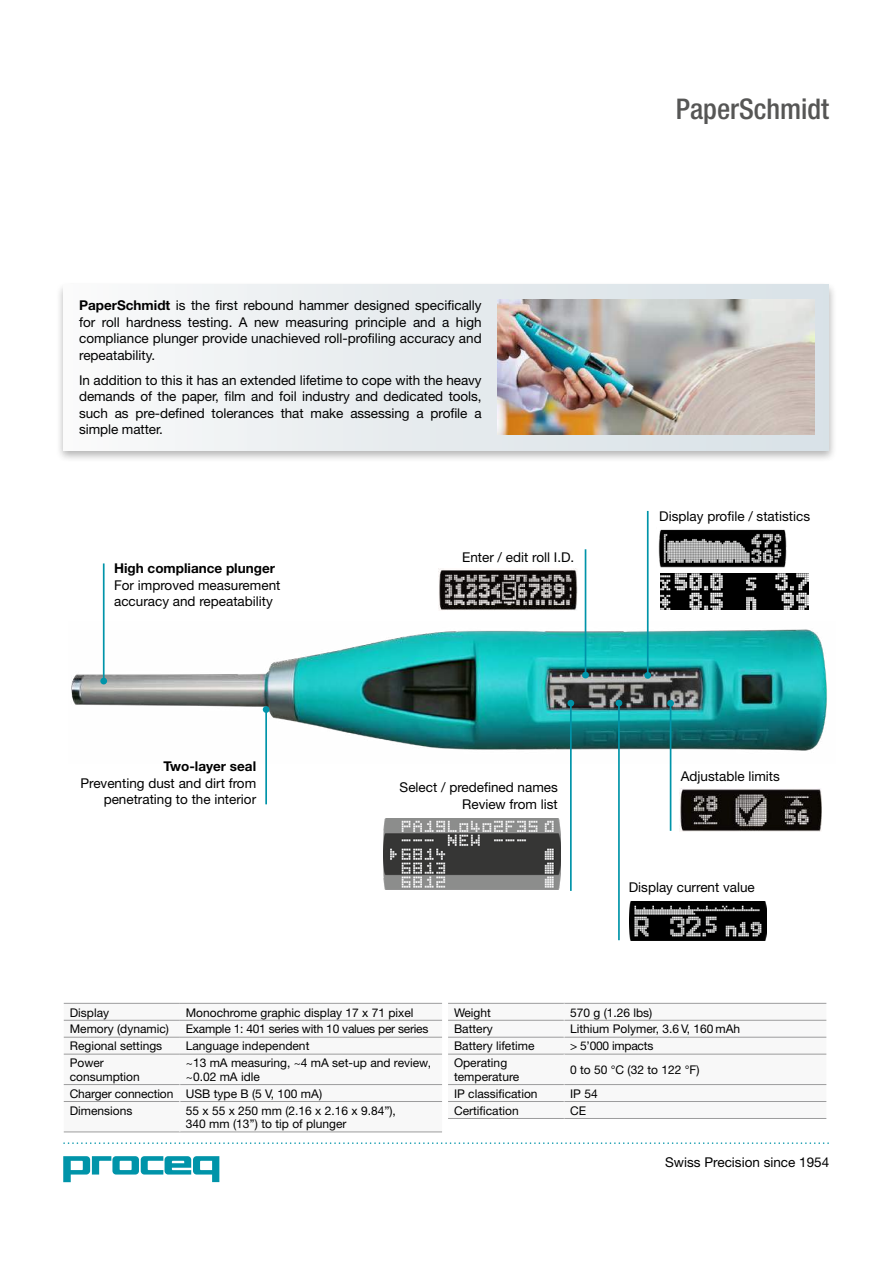
<style>
.page{position:relative;width:893px;height:1263px;background:#fff}
.page>*{position:absolute;margin:0;border:0;box-sizing:border-box;transform-origin:0 0}
.t1{font:500 condensed 28.5px "Helvetica Neue";color:#565655}
.t2{font:13.5px/16.5px "Helvetica Neue";color:#000;text-align:justify}
.t3{font:700 13.5px "Helvetica Neue";color:#000}
.t4{font:12px/13.5px "Helvetica Neue";color:#000}
.t5{font:12px "Helvetica Neue";letter-spacing:-.02em;color:#000}
.s1{font-weight:700}
</style>
<div class="page">
<svg style="left:63px;top:1156px;width:156px;height:26px"></svg>
<svg style="left:64px;top:1142px;width:764px;height:2px"></svg>
<div style="left:55px;top:281px;width:782px;height:182px;background:#000;opacity:.5"></div>
<div style="left:64px;top:285px;width:765px;height:166px;background:linear-gradient(to right,#f8f8f9,#d5dee3)"></div>
<img style="left:498px;top:300px;width:316px;height:134px">
<img style="left:71px;top:621px;width:756px;height:142px">
<hr style="left:670px;top:703px;width:1px;height:128px;background:#0094a9">
<div style="left:667px;top:700px;width:7px;height:6px;background:#0094a9;border-radius:50%"></div>
<img style="left:679px;top:789px;width:143px;height:43px">
<hr style="left:647px;top:511px;width:2px;height:164px;background:#0094a9">
<div style="left:644px;top:672px;width:7px;height:7px;background:#0094a9;border-radius:50%"></div>
<img style="left:658px;top:529px;width:129px;height:39px">
<hr style="left:570px;top:703px;width:2px;height:188px;background:#0094a9">
<div style="left:567px;top:700px;width:7px;height:6px;background:#0094a9;border-radius:50%"></div>
<img style="left:384px;top:818px;width:177px;height:72px">
<hr style="left:585px;top:549px;width:1px;height:126px;background:#0094a9">
<div style="left:582px;top:672px;width:7px;height:6px;background:#0094a9;border-radius:50%"></div>
<img style="left:439px;top:568px;width:139px;height:42px">
<img style="left:629px;top:901px;width:138px;height:39px">
<hr style="left:618px;top:703px;width:2px;height:237px;background:#0094a9">
<svg style="left:616px;top:700px;width:6px;height:6px"></svg>
<img style="left:660px;top:574px;width:148px;height:36px">
<hr style="left:64px;top:1132px;width:116px;height:1px;background:#9c9c9d">
<hr style="left:180px;top:1132px;width:262px;height:1px;background:#9c9c9d">
<svg style="left:64px;top:1019px;width:378px;height:113px"></svg>
<hr style="left:180px;top:1101px;width:1px;height:31px;background:#f8f8f8">
<hr style="left:64px;top:1020px;width:116px;height:1px;background:#9c9c9d">
<hr style="left:180px;top:1020px;width:262px;height:1px;background:#9c9c9d">
<hr style="left:64px;top:1003px;width:116px;height:1px;background:#9c9c9d">
<hr style="left:180px;top:1003px;width:262px;height:1px;background:#9c9c9d">
<hr style="left:448px;top:1118px;width:116px;height:1px;background:#9c9c9d">
<hr style="left:564px;top:1118px;width:262px;height:1px;background:#9c9c9d">
<svg style="left:448px;top:1003px;width:378px;height:99px"></svg>
<hr style="left:265px;top:709px;width:2px;height:95px;background:#0094a9">
<div style="left:263px;top:706px;width:7px;height:7px;background:#0094a9;border-radius:50%"></div>
<hr style="left:103px;top:563px;width:2px;height:118px;background:#0094a9">
<div style="left:100px;top:678px;width:7px;height:6px;background:#0094a9;border-radius:50%"></div>
<h1 class="t1" style="left:676px;top:92px;width:155px">PaperSchmidt</h1>
<p class="t2" style="left:79px;top:297px;width:404px"><span class="s1">PaperSchmidt</span> is the first rebound hammer designed specifically for roll hardness testing. A new measuring principle and a high compliance plunger provide unachieved roll-profiling accuracy and repeatability.</p>
<p class="t2" style="left:79px;top:372px;width:404px">In addition to this it has an extended lifetime to cope with the heavy demands of the paper, film and foil industry and dedicated tools, such as pre-defined tolerances that make assessing a profile a simple matter.</p>
<p class="t3" style="left:114px;top:560px;width:162px">High compliance plunger</p>
<p class="t2" style="left:114px;top:576px;width:168px">For improved measurement accuracy and repeatability</p>
<p class="t2" style="left:462px;top:549px;width:114px">Enter / edit roll I.D.</p>
<p class="t2" style="left:659px;top:508px;width:152px">Display profile / statistics</p>
<p class="t3" style="left:163px;top:758px;width:94px">Two-layer seal</p>
<p class="t2" style="left:80px;top:775px;width:177px;text-align:right">Preventing dust and dirt from penetrating to the interior</p>
<p class="t2" style="left:400px;top:779px;width:160px;text-align:right">Select / predefined names<br>Review from list</p>
<p class="t2" style="left:681px;top:768px;width:101px">Adjustable limits</p>
<p class="t2" style="left:629px;top:879px;width:128px">Display current value</p>
<p class="t4" style="left:70px;top:1005px;width:41px">Display</p>
<p class="t4" style="left:186px;top:1005px;width:229px">Monochrome graphic display 17 x 71 pixel</p>
<p class="t4" style="left:70px;top:1022px;width:101px">Memory (dynamic)</p>
<p class="t5" style="left:186px;top:1022px;width:244px">Example 1: 401 series with 10 values per series</p>
<p class="t4" style="left:70px;top:1039px;width:94px">Regional settings</p>
<p class="t4" style="left:186px;top:1039px;width:125px">Language independent</p>
<p class="t4" style="left:70px;top:1056px;width:72px">Power consumption</p>
<p class="t4" style="left:186px;top:1056px;width:247px">~13 mA measuring, ~4 mA set-up and review, ~0.02 mA idle</p>
<p class="t4" style="left:70px;top:1085px;width:254px;line-height:17px">Charger connection USB type B (5 V, 100 mA)<br>Dimensions</p>
<p class="t4" style="left:186px;top:1103px;width:212px">55 x 55 x 250 mm (2.16 x 2.16 x 9.84”),<br>340 mm (13’’) to tip of plunger</p>
<p class="t4" style="left:454px;top:1005px;width:38px">Weight</p>
<p class="t4" style="left:570px;top:1005px;width:84px">570 g (1.26 lbs)</p>
<p class="t4" style="left:454px;top:1022px;width:40px">Battery</p>
<p class="t4" style="left:570px;top:1022px;width:172px">Lithium Polymer, 3.6 V, 160 mAh</p>
<p class="t4" style="left:454px;top:1039px;width:82px">Battery lifetime</p>
<p class="t5" style="left:570px;top:1039px;width:85px">&gt; 5’000 impacts</p>
<p class="t4" style="left:454px;top:1056px;width:67px">Operating temperature</p>
<p class="t4" style="left:570px;top:1063px;width:131px">0 to 50 °C (32 to 122 °F)</p>
<p class="t4" style="left:454px;top:1086px;width:85px">IP classification</p>
<p class="t4" style="left:570px;top:1086px;width:29px">IP 54</p>
<p class="t4" style="left:454px;top:1103px;width:66px">Certification</p>
<p class="t4" style="left:570px;top:1103px;width:17px">CE</p>
<p class="t2" style="left:665px;top:1154px;width:166px">Swiss Precision since 1954</p>
</div>
